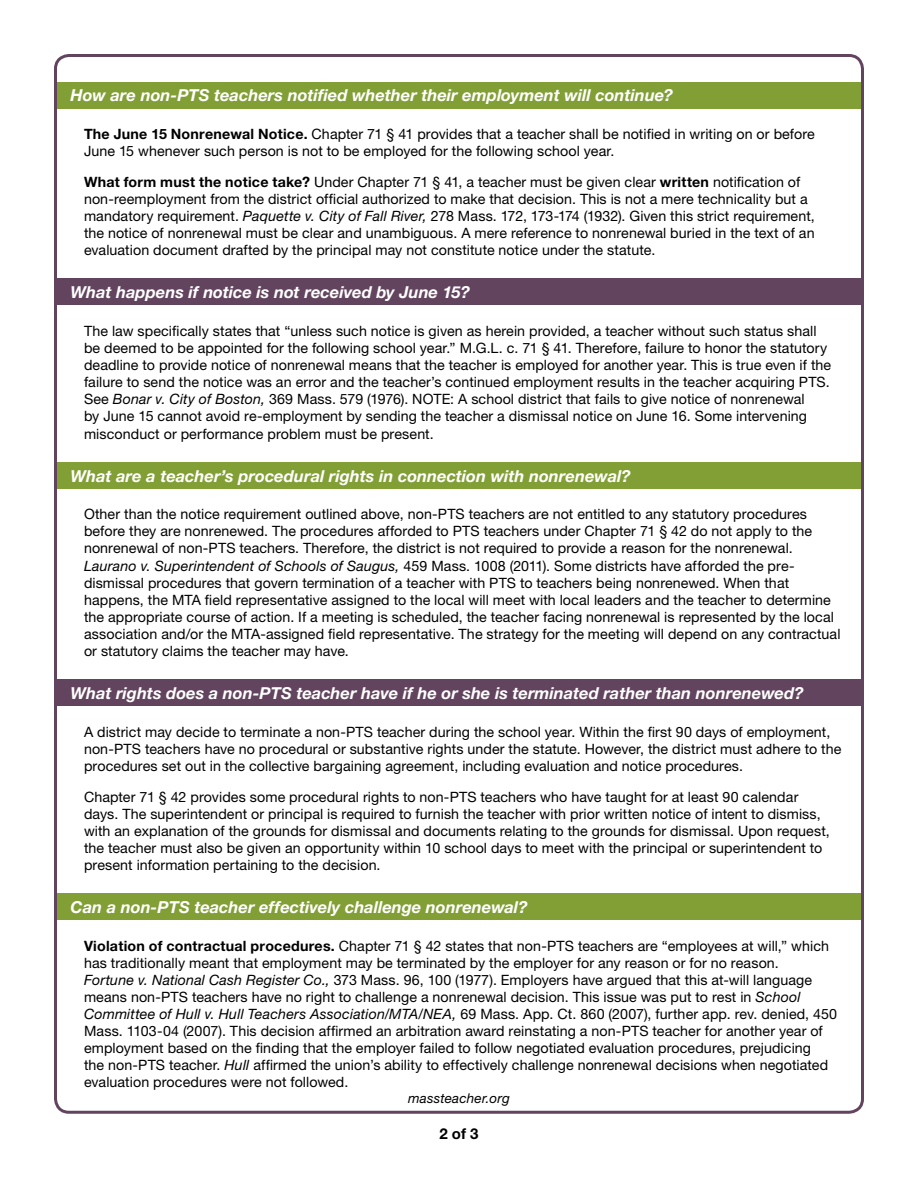
<style>
.page{position:relative;width:918px;height:1188px;background:#fff}
.page>*{position:absolute;margin:0;border:0;box-sizing:border-box;transform-origin:0 0}
.t1{font:italic 700 16.5px "Helvetica Neue";color:#fff}
.t2{font:700 15px "Helvetica Neue";color:#000}
.t3{font:14.25px/17.1px "Helvetica Neue";letter-spacing:.005em;color:#000}
.t4{font:italic 13.5px "Helvetica Neue";letter-spacing:.015em;color:#000}
.s1{font-weight:700}
.s2{font-style:italic}
</style>
<div class="page">
<div style="left:57px;top:82px;width:805px;height:27px;background:#829f36"></div>
<div style="left:57px;top:278px;width:805px;height:27px;background:#62445e"></div>
<div style="left:57px;top:462px;width:805px;height:27px;background:#829f36"></div>
<div style="left:57px;top:679px;width:805px;height:27px;background:#62445e"></div>
<div style="left:57px;top:893px;width:805px;height:27px;background:#829f36"></div>
<p class="t1" style="left:70px;top:85px;width:604px">How are non-PTS teachers notified whether their employment will continue?</p>
<p class="t3" style="left:84px;top:125px;width:732px"><span class="s1">The June 15 Nonrenewal Notice.</span> Chapter 71 § 41 provides that a teacher shall be notified in writing on or before<br>June 15 whenever such person is not to be employed for the following school year.</p>
<p class="t3" style="left:84px;top:173px;width:732px"><span class="s1">What form must the notice take?</span> Under Chapter 71 § 41, a teacher must be given clear <span class="s1">written</span> notification of non-reemployment from the district official authorized to make that decision. This is not a mere technicality but a mandatory requirement. <span class="s2">Paquette v. City of Fall River,</span> 278 Mass. 172, 173-174 (1932). Given this strict requirement, the notice of nonrenewal must be clear and unambiguous. A mere reference to nonrenewal buried in the text of an evaluation document drafted by the principal may not constitute notice under the statute.</p>
<p class="t1" style="left:70px;top:282px;width:401px">What happens if notice is not received by June 15?</p>
<p class="t3" style="left:84px;top:322px;width:749px">The law specifically states that “unless such notice is given as herein provided, a teacher without such status shall be deemed to be appointed for the following school year.” M.G.L. c. 71 § 41. Therefore, failure to honor the statutory deadline to provide notice of nonrenewal means that the teacher is employed for another year. This is true even if the failure to send the notice was an error and the teacher’s continued employment results in the teacher acquiring PTS.<br>See <span class="s2">Bonar v. City of Boston,</span> 369 Mass. 579 (1976). NOTE: A school district that fails to give notice of nonrenewal<br>by June 15 cannot avoid re-employment by sending the teacher a dismissal notice on June 16. Some intervening misconduct or performance problem must be present.</p>
<p class="t1" style="left:70px;top:466px;width:562px">What are a teacher’s procedural rights in connection with nonrenewal?</p>
<p class="t3" style="left:84px;top:505px;width:758px">Other than the notice requirement outlined above, non-PTS teachers are not entitled to any statutory procedures before they are nonrenewed. The procedures afforded to PTS teachers under Chapter 71 § 42 do not apply to the nonrenewal of non-PTS teachers. Therefore, the district is not required to provide a reason for the nonrenewal.<br><span class="s2">Laurano v. Superintendent of Schools of Saugus,</span> 459 Mass. 1008 (2011). Some districts have afforded the pre&shy;dismissal procedures that govern termination of a teacher with PTS to teachers being nonrenewed. When that happens, the MTA field representative assigned to the local will meet with local leaders and the teacher to determine the appropriate course of action. If a meeting is scheduled, the teacher facing nonrenewal is represented by the local association and/or the MTA-assigned field representative. The strategy for the meeting will depend on any contractual or statutory claims the teacher may have.</p>
<p class="t1" style="left:70px;top:683px;width:735px">What rights does a non-PTS teacher have if he or she is terminated rather than nonrenewed?</p>
<p class="t3" style="left:84px;top:723px;width:759px">A district may decide to terminate a non-PTS teacher during the school year. Within the first 90 days of employment, non-PTS teachers have no procedural or substantive rights under the statute. However, the district must adhere to the procedures set out in the collective bargaining agreement, including evaluation and notice procedures.</p>
<p class="t3" style="left:84px;top:788px;width:747px">Chapter 71 § 42 provides some procedural rights to non-PTS teachers who have taught for at least 90 calendar days. The superintendent or principal is required to furnish the teacher with prior written notice of intent to dismiss, with an explanation of the grounds for dismissal and documents relating to the grounds for dismissal. Upon request, the teacher must also be given an opportunity within 10 school days to meet with the principal or superintendent to present information pertaining to the decision.</p>
<p class="t1" style="left:70px;top:897px;width:459px">Can a non-PTS teacher effectively challenge nonrenewal?</p>
<p class="t3" style="left:84px;top:937px;width:755px"><span class="s1">Violation of contractual procedures.</span> Chapter 71 § 42 states that non-PTS teachers are “employees at will,” which has traditionally meant that employment may be terminated by the employer for any reason or for no reason.<br><span class="s2">Fortune v. National Cash Register Co.,</span> 373 Mass. 96, 100 (1977). Employers have argued that this at-will language means non-PTS teachers have no right to challenge a nonrenewal decision. This issue was put to rest in <span class="s2">School Committee of Hull v. Hull Teachers Association/MTA/NEA,</span> 69 Mass. App. Ct. 860 (2007), further app. rev. denied, 450<br>Mass. 1103-04 (2007). This decision affirmed an arbitration award reinstating a non-PTS teacher for another year of employment based on the finding that the employer failed to follow negotiated evaluation procedures, prejudicing<br>the non-PTS teacher. <span class="s2">Hull</span> affirmed the union’s ability to effectively challenge nonrenewal decisions when negotiated evaluation procedures were not followed.</p>
<p class="t4" style="left:408px;top:1091px;width:103px">massteacher.org</p>
<p class="t2" style="left:439px;top:1124px;width:41px">2 of 3</p>
</div>
